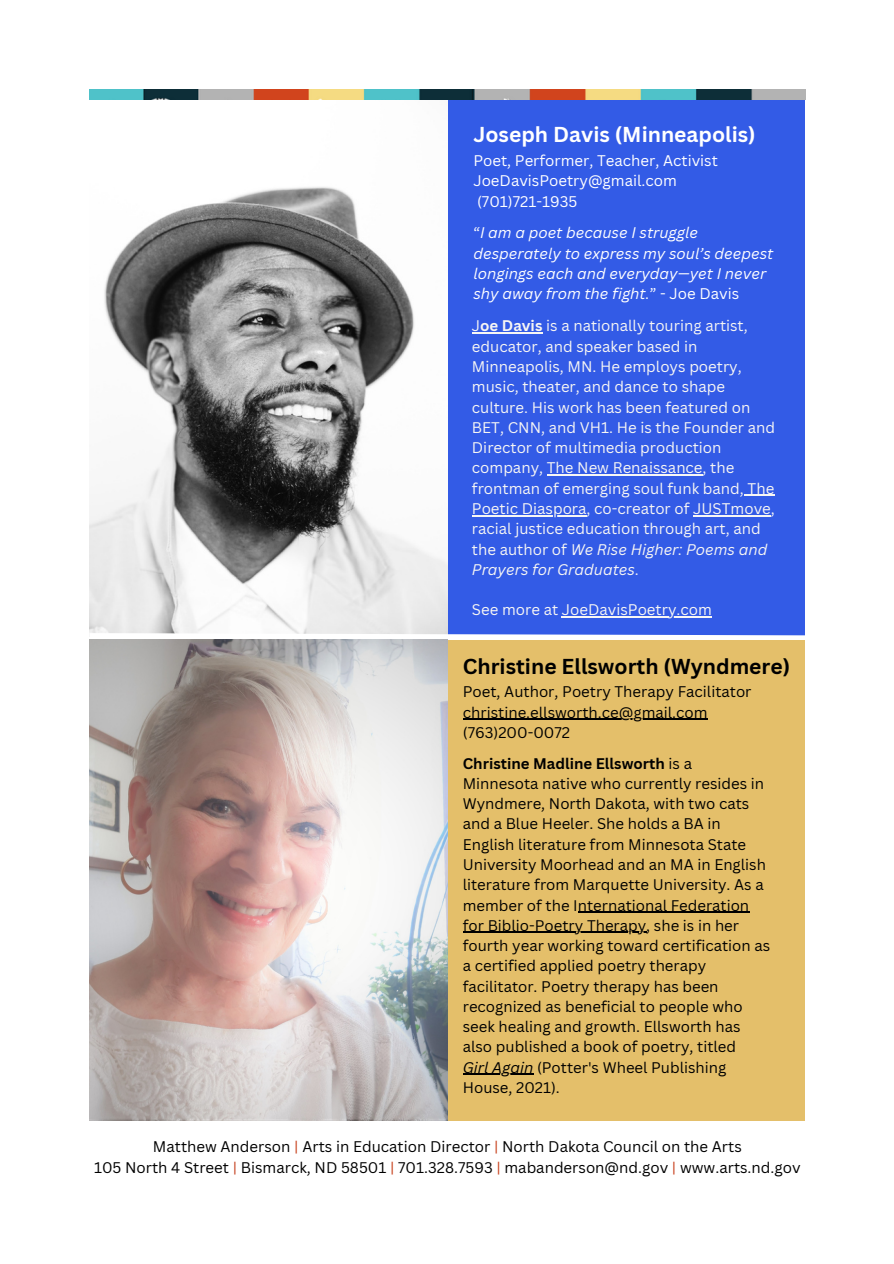
<style>
.page{position:relative;width:894px;height:1264px;background:#fff}
.page>*{position:absolute;margin:0;border:0;box-sizing:border-box;transform-origin:0 0}
.t1{font:700 21px "Canva Sans";color:#000}
.t2{font:700 21px "Canva Sans";color:#fff}
.t3{font:15px/20.2px "Canva Sans";color:#000}
.t4{font:15px/20.2px "Canva Sans";color:#f7f6f4}
.t5{font:italic 15px/20.2px "Canva Sans";color:#fff}
.t6{font:15px "Canva Sans";color:#fff}
.s1{font-style:normal}
.s2{font-weight:700}
.s3{font-style:italic}
.s4{color:#c94421}
.s5{color:#c64625}
</style>
<div class="page">
<div style="left:89px;top:100px;width:716px;height:536px;background:#335be6"></div>
<img style="left:89px;top:100px;width:358px;height:531px">
<div style="left:89px;top:640px;width:716px;height:480px;background:#e4bf6a"></div>
<img style="left:89px;top:642px;width:358px;height:478px">
<svg style="left:472px;top:332px;width:8px;height:2px"></svg>
<hr style="left:480px;top:332px;width:62px;height:2px;background:#f7f6f4">
<hr style="left:546px;top:474px;width:156px;height:1px;background:#f7f6f4">
<hr style="left:743px;top:495px;width:31px;height:1px;background:#f7f6f4">
<hr style="left:472px;top:515px;width:114px;height:1px;background:#f7f6f4">
<hr style="left:693px;top:515px;width:77px;height:1px;background:#f7f6f4">
<hr style="left:561px;top:616px;width:150px;height:1px;background:#f7f6f4">
<hr style="left:577px;top:911px;width:172px;height:1px;background:#000">
<hr style="left:462px;top:931px;width:184px;height:2px;background:#000">
<hr style="left:462px;top:1073px;width:71px;height:1px;background:#000">
<hr style="left:462px;top:719px;width:245px;height:1px;background:#000">
<svg style="left:89px;top:631px;width:716px;height:11px"></svg>
<img style="left:89px;top:89px;width:715px;height:11px">
<p class="t2" style="left:473px;top:120px;width:284px">Joseph Davis (Minneapolis)</p>
<p class="t6" style="left:473px;top:150px;width:246px">Poet, Performer, Teacher, Activist</p>
<p class="t6" style="left:473px;top:170px;width:205px">JoeDavisPoetry@gmail.com</p>
<p class="t6" style="left:477px;top:190px;width:102px">(701)721-1935</p>
<p class="t5" style="left:473px;top:222px;width:301px"><span class="s1">“</span>I am a poet because I struggle desperately to express my soul’s deepest longings each and everyday—yet I never shy away from the fight.<span class="s1">” - Joe Davis</span></p>
<p class="t4" style="left:472px;top:315px;width:305px">J<span class="s2">oe Davis</span> is a nationally touring artist, educator, and speaker based in Minneapolis, MN. He employs poetry, music, theater, and dance to shape culture. His work has been featured on BET, CNN, and VH1. He is the Founder and Director of multimedia production company, The New Renaissance, the frontman of emerging soul funk band, The Poetic Diaspora, co-creator of JUSTmove, racial justice education through art, and the author of <span class="s3">We Rise Higher: Poems and Prayers for Graduates</span>.</p>
<p class="t4" style="left:472px;top:599px;width:241px">See more at JoeDavisPoetry.com</p>
<p class="t1" style="left:462px;top:651px;width:329px">Christine Ellsworth (Wyndmere)</p>
<p class="t3" style="left:462px;top:681px;width:290px">Poet, Author, Poetry Therapy Facilitator</p>
<p class="t3" style="left:462px;top:701px;width:246px">christine.ellsworth.ce@gmail.com</p>
<p class="t3" style="left:462px;top:722px;width:109px">(763)200-0072</p>
<p class="t3" style="left:462px;top:752px;width:309px"><span class="s2">Christine Madline Ellsworth</span> is a Minnesota native who currently resides in Wyndmere, North Dakota, with two cats and a Blue Heeler. She holds a BA in English literature from Minnesota State University Moorhead and an MA in English literature from Marquette University. As a member of the International Federation for Biblio-Poetry Therapy, she is in her fourth year working toward certification as a certified applied poetry therapy facilitator. Poetry therapy has been recognized as beneficial to people who seek healing and growth. Ellsworth has also published a book of poetry, titled</p>
<p class="t3" style="left:462px;top:1056px;width:265px"><span class="s3">Girl Again</span> (Potter's Wheel Publishing</p>
<p class="t3" style="left:462px;top:1077px;width:99px">House, 2021).</p>
<p class="t3" style="left:153px;top:1136px;width:590px">Matthew Anderson <span class="s4">|</span> Arts in Education Director <span class="s4">|</span> North Dakota Council on the Arts</p>
<p class="t3" style="left:94px;top:1156px;width:707px">105 North 4 Street <span class="s5">|</span> Bismarck, ND 58501 <span class="s4">|</span> 701.328.7593 <span class="s4">|</span> mabanderson@nd.gov <span class="s4">|</span> www.arts.nd.gov</p>
</div>
